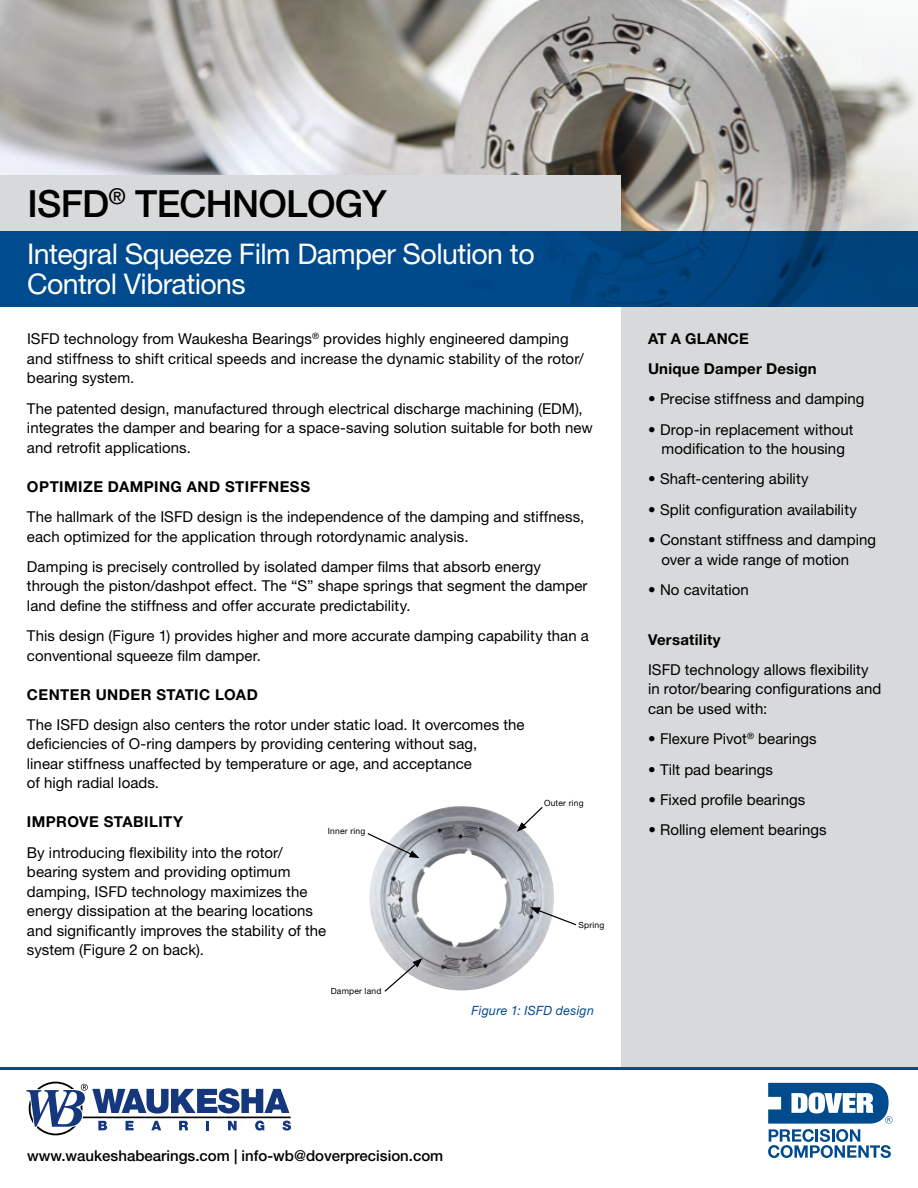
<style>
.page{position:relative;width:918px;height:1188px;background:#fff}
.page>*{position:absolute;margin:0;border:0;box-sizing:border-box;transform-origin:0 0}
.t1{font:500 37.5px "Helvetica Neue LT Std";letter-spacing:-.02em;color:#000}
.t2{font:28.5px/30px "Helvetica Neue LT Std";letter-spacing:-.02em;color:#fff}
.t3{font:15px/19.5px "Helvetica Neue LT Std";letter-spacing:.005em;color:#000}
.t4{font:700 15px/30.3px "Helvetica Neue LT Std";letter-spacing:.025em;color:#000}
.t5{font:500 15px "Helvetica Neue LT Std";color:#000}
.t6{font:italic 12.75px "Helvetica Neue LT Std";letter-spacing:.025em;color:#004b8d}
.t7{font:8.55px "Helvetica Neue LT Std";letter-spacing:.02em;color:#000}
</style>
<div class="page">
<div style="left:621px;top:297px;width:297px;height:770px;background:#d7d9da"></div>
<img style="left:0;top:0;width:918px;height:231px">
<div style="left:0;top:175px;width:621px;height:56px;background:#d7d9da"></div>
<hr style="left:0;top:1067px;width:918px;height:3px;background:#004b8d">
<svg style="left:768px;top:1083px;width:124px;height:75px"></svg>
<div style="left:0;top:231px;width:918px;height:76px;background:linear-gradient(to right,#004d92,#00417a)"></div>
<img style="left:369px;top:806px;width:185px;height:185px">
<svg style="left:367px;top:832px;width:53px;height:26px"></svg>
<svg style="left:530px;top:907px;width:47px;height:19px"></svg>
<svg style="left:517px;top:806px;width:27px;height:26px"></svg>
<svg style="left:383px;top:958px;width:40px;height:34px"></svg>
<svg style="left:26px;top:1082px;width:265px;height:53px"></svg>
<h1 class="t1" style="left:27px;top:181px;width:361px">ISFD<sup>®</sup> TECHNOLOGY</h1>
<h2 class="t2" style="left:27px;top:239px;width:509px">Integral Squeeze Film Damper Solution to<br>Control Vibrations</h2>
<p class="t3" style="left:27px;top:329px;width:558px">ISFD technology from Waukesha Bearings<sup>®</sup> provides highly engineered damping and stiffness to shift critical speeds and increase the dynamic stability of the rotor/ bearing system.</p>
<p class="t3" style="left:27px;top:398px;width:567px">The patented design, manufactured through electrical discharge machining (EDM), integrates the damper and bearing for a space-saving solution suitable for both new and retrofit applications.</p>
<p class="t4" style="left:27px;top:471px;width:285px">OPTIMIZE DAMPING AND STIFFNESS</p>
<p class="t3" style="left:27px;top:507px;width:559px">The hallmark of the ISFD design is the independence of the damping and stiffness, each optimized for the application through rotordynamic analysis.</p>
<p class="t3" style="left:27px;top:557px;width:562px">Damping is precisely controlled by isolated damper films that absorb energy through the piston/dashpot effect. The “S” shape springs that segment the damper land define the stiffness and offer accurate predictability.</p>
<p class="t3" style="left:27px;top:626px;width:563px">This design (Figure 1) provides higher and more accurate damping capability than a conventional squeeze film damper.</p>
<p class="t4" style="left:27px;top:679px;width:232px">CENTER UNDER STATIC LOAD</p>
<p class="t3" style="left:27px;top:715px;width:499px">The ISFD design also centers the rotor under static load. It overcomes the deficiencies of O-ring dampers by providing centering without sag,<br>linear stiffness unaffected by temperature or age, and acceptance<br>of high radial loads.</p>
<p class="t4" style="left:27px;top:807px;width:158px">IMPROVE STABILITY</p>
<p class="t3" style="left:27px;top:842px;width:301px">By introducing flexibility into the rotor/ bearing system and providing optimum damping, ISFD technology maximizes the energy dissipation at the bearing locations and significantly improves the stability of the system (Figure 2 on back).</p>
<p class="t7" style="left:544px;top:798px;width:41px">Outer ring</p>
<p class="t7" style="left:328px;top:826px;width:39px">Inner ring</p>
<p class="t7" style="left:578px;top:920px;width:27px">Spring</p>
<p class="t7" style="left:331px;top:986px;width:52px">Damper land</p>
<p class="t6" style="left:472px;top:1002px;width:124px">Figure 1: ISFD design</p>
<p class="t4" style="left:648px;top:323px;width:170px">AT A GLANCE<br>Unique Damper Design</p>
<p class="t3" style="left:648px;top:389px;width:218px">• Precise stiffness and damping</p>
<p class="t3" style="left:648px;top:419px;width:207px;text-align:center">• Drop-in replacement without modification to the housing</p>
<p class="t3" style="left:648px;top:469px;width:162px">• Shaft-centering ability</p>
<p class="t3" style="left:648px;top:499px;width:210px">• Split configuration availability</p>
<p class="t3" style="left:662px;top:530px;width:216px;text-indent:-14px">• Constant stiffness and damping over a wide range of motion</p>
<p class="t3" style="left:648px;top:580px;width:102px">• No cavitation</p>
<p class="t4" style="left:648px;top:624px;width:74px">Versatility</p>
<p class="t3" style="left:648px;top:660px;width:235px">ISFD technology allows flexibility in rotor/bearing configurations and can be used with:</p>
<p class="t3" style="left:648px;top:729px;width:170px">• Flexure Pivot<sup>®</sup> bearings</p>
<p class="t3" style="left:648px;top:759px;width:127px">• Tilt pad bearings</p>
<p class="t3" style="left:649px;top:790px;width:158px">• Fixed profile bearings</p>
<p class="t3" style="left:649px;top:820px;width:180px">• Rolling element bearings</p>
<p class="t5" style="left:27px;top:1147px;width:418px">www.waukeshabearings.com | info-wb@doverprecision.com</p>
</div>
